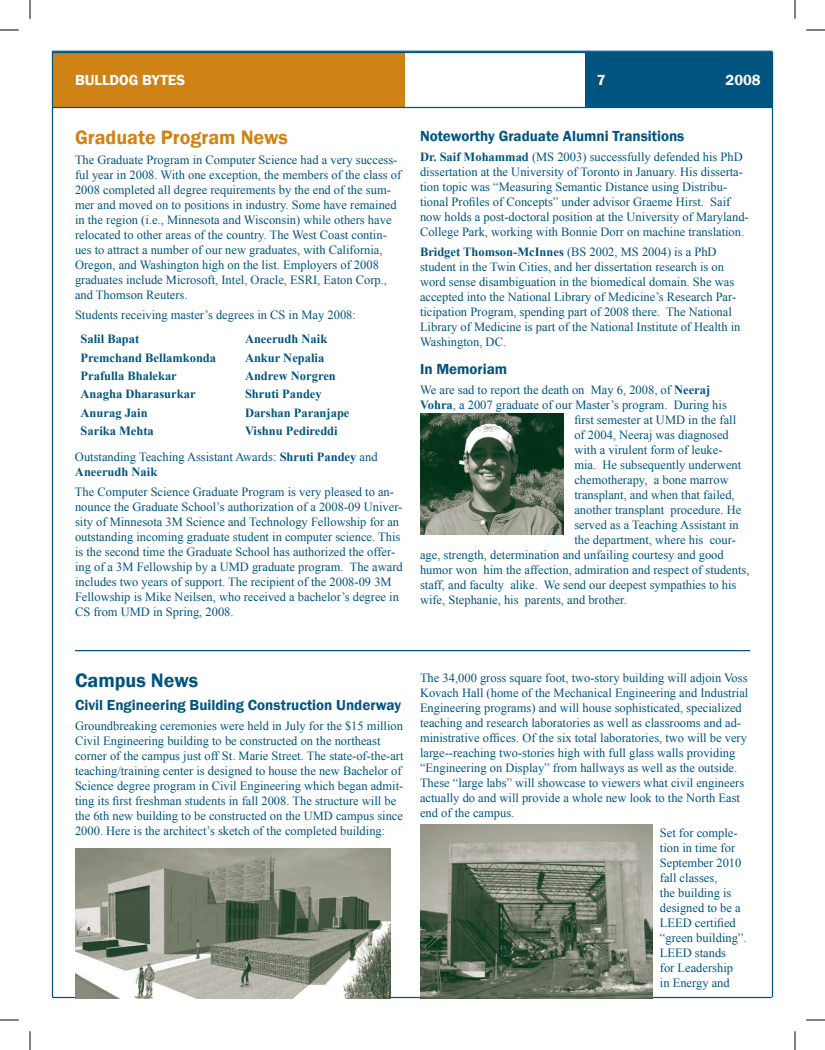
<style>
.page{position:relative;width:825px;height:1050px;background:#fff}
.page>*{position:absolute;margin:0;border:0;box-sizing:border-box;transform-origin:0 0}
.t1{font:600 20px "Franklin Gothic";color:#d08315}
.t2{font:600 20px "Franklin Gothic";color:#005480}
.t3{font:600 15px "Franklin Gothic";color:#005480}
.t4{font:600 15px "Franklin Gothic";color:#fff}
.t5{font:12.5px/15px "Times New Roman";color:#005480}
.t6{font:700 12.5px "Times New Roman";color:#005480}
.s1{font-weight:700}
</style>
<div class="page">
<div style="left:52px;top:52px;width:353px;height:56px;background:#d08315"></div>
<div style="left:585px;top:52px;width:187px;height:56px;background:#005480"></div>
<hr style="left:52px;top:52px;width:720px;height:1px;background:#005480">
<hr style="left:52px;top:107px;width:720px;height:1px;background:#005480">
<hr style="left:52px;top:51px;width:720px;height:1px;background:#005480">
<hr style="left:772px;top:52px;width:1px;height:945px;background:#005480">
<hr style="left:52px;top:51px;width:1px;height:947px;background:#005480">
<hr style="left:52px;top:997px;width:720px;height:1px;background:#005480">
<hr style="left:75px;top:650px;width:675px;height:1px;background:#005480">
<img style="left:420px;top:414px;width:143px;height:121px">
<img style="left:75px;top:848px;width:315px;height:150px">
<img style="left:420px;top:824px;width:232px;height:175px">
<svg style="left:0;top:29px;width:19px;height:2px"></svg>
<svg style="left:806px;top:29px;width:19px;height:2px"></svg>
<svg style="left:0;top:1019px;width:19px;height:2px"></svg>
<svg style="left:806px;top:1019px;width:19px;height:2px"></svg>
<svg style="left:29px;top:0;width:2px;height:19px"></svg>
<svg style="left:29px;top:1031px;width:2px;height:19px"></svg>
<svg style="left:794px;top:0;width:2px;height:19px"></svg>
<svg style="left:794px;top:1031px;width:2px;height:19px"></svg>
<p class="t4" style="left:75px;top:71px;width:112px">BULLDOG BYTES</p>
<p class="t4" style="left:597px;top:71px;width:10px">7</p>
<p class="t4" style="left:726px;top:71px;width:37px">2008</p>
<h1 class="t1" style="left:75px;top:125px;width:215px">Graduate Program News</h1>
<p class="t5" style="left:75px;top:152px;width:328px">The Graduate Program in Computer Science had a very success&shy;ful year in 2008. With one exception, the members of the class of 2008 completed all degree requirements by the end of the sum&shy;mer and moved on to positions in industry. Some have remained in the region (i.e., Minnesota and Wisconsin) while others have relocated to other areas of the country. The West Coast contin&shy;ues to attract a number of our new graduates, with California, Oregon, and Washington high on the list. Employers of 2008 graduates include Microsoft, Intel, Oracle, ESRI, Eaton Corp., and Thomson Reuters.</p>
<p class="t5" style="left:75px;top:307px;width:282px">Students receiving master’s degrees in CS in May 2008:</p>
<p class="t6" style="left:81px;top:330px;width:60px">Salil Bapat</p>
<p class="t6" style="left:245px;top:330px;width:84px">Aneerudh Naik</p>
<p class="t6" style="left:81px;top:349px;width:137px">Premchand Bellamkonda</p>
<p class="t6" style="left:245px;top:349px;width:81px">Ankur Nepalia</p>
<p class="t6" style="left:81px;top:367px;width:98px">Prafulla Bhalekar</p>
<p class="t6" style="left:245px;top:367px;width:92px">Andrew Norgren</p>
<p class="t6" style="left:81px;top:386px;width:116px">Anagha Dharasurkar</p>
<p class="t6" style="left:245px;top:386px;width:78px">Shruti Pandey</p>
<p class="t6" style="left:81px;top:404px;width:69px">Anurag Jain</p>
<p class="t6" style="left:245px;top:404px;width:106px">Darshan Paranjape</p>
<p class="t6" style="left:81px;top:423px;width:75px">Sarika Mehta</p>
<p class="t5" style="left:75px;top:418px;width:304px;line-height:25.6px;text-indent:170px"><span class="s1">Vishnu Pedireddi<br></span>Outstanding Teaching Assistant Awards: <span class="s1">Shruti Pandey</span> and</p>
<p class="t6" style="left:75px;top:463px;width:84px">Aneerudh Naik</p>
<p class="t5" style="left:75px;top:484px;width:329px">The Computer Science Graduate Program is very pleased to an&shy;nounce the Graduate School’s authorization of a 2008-09 Univer&shy;sity of Minnesota 3M Science and Technology Fellowship for an outstanding incoming graduate student in computer science. This is the second time the Graduate School has authorized the offer&shy;ing of a 3M Fellowship by a UMD graduate program. The award includes two years of support. The recipient of the 2008-09 3M Fellowship is Mike Neilsen, who received a bachelor’s degree in CS from UMD in Spring, 2008.</p>
<p class="t3" style="left:420px;top:127px;width:266px">Noteworthy Graduate Alumni Transitions</p>
<p class="t5" style="left:420px;top:149px;width:330px"><span class="s1">Dr. Saif Mohammad</span> (MS 2003) successfully defended his PhD dissertation at the University of Toronto in January. His disserta&shy;tion topic was “Measuring Semantic Distance using Distribu&shy;tional Profiles of Concepts” under advisor Graeme Hirst. Saif now holds a post-doctoral position at the University of Maryland-College Park, working with Bonnie Dorr on machine translation.</p>
<p class="t5" style="left:420px;top:244px;width:322px"><span class="s1">Bridget Thomson-McInnes</span> (BS 2002, MS 2004) is a PhD student in the Twin Cities, and her dissertation research is on word sense disambiguation in the biomedical domain. She was accepted into the National Library of Medicine’s Research Par&shy;ticipation Program, spending part of 2008 there. The National Library of Medicine is part of the National Institute of Health in Washington, DC.</p>
<p class="t3" style="left:420px;top:360px;width:89px">In Memoriam</p>
<p class="t5" style="left:420px;top:382px;width:292px">We are sad to report the death on May 6, 2008, of <span class="s1">Neeraj</span></p>
<p class="t5" style="left:420px;top:397px;width:308px"><span class="s1">Vohra</span>, a 2007 graduate of our Master’s program. During his</p>
<p class="t5" style="left:574px;top:412px;width:163px">first semester at UMD in the fall</p>
<p class="t5" style="left:574px;top:427px;width:156px">of 2004, Neeraj was diagnosed</p>
<p class="t5" style="left:574px;top:442px;width:150px">with a virulent form of leuke-</p>
<p class="t5" style="left:574px;top:457px;width:168px">mia. He subsequently underwent</p>
<p class="t5" style="left:574px;top:472px;width:156px">chemotherapy, a bone marrow</p>
<p class="t5" style="left:574px;top:487px;width:162px">transplant, and when that failed,</p>
<p class="t5" style="left:574px;top:502px;width:168px">another transplant procedure. He</p>
<p class="t5" style="left:574px;top:517px;width:166px">served as a Teaching Assistant in</p>
<p class="t5" style="left:574px;top:532px;width:163px">the department, where his cour-</p>
<p class="t5" style="left:420px;top:547px;width:305px">age, strength, determination and unfailing courtesy and good</p>
<p class="t5" style="left:420px;top:562px;width:331px">humor won him the affection, admiration and respect of students,</p>
<p class="t5" style="left:420px;top:577px;width:318px">staff, and faculty alike. We send our deepest sympathies to his</p>
<p class="t5" style="left:420px;top:592px;width:208px">wife, Stephanie, his parents, and brother.</p>
<h1 class="t2" style="left:75px;top:668px;width:125px">Campus News</h1>
<p class="t3" style="left:75px;top:696px;width:328px">Civil Engineering Building Construction Underway</p>
<p class="t5" style="left:75px;top:718px;width:330px">Groundbreaking ceremonies were held in July for the $15 million Civil Engineering building to be constructed on the northeast corner of the campus just off St. Marie Street. The state-of-the-art teaching/training center is designed to house the new Bachelor of Science degree program in Civil Engineering which began admit&shy;ting its first freshman students in fall 2008. The structure will be the 6th new building to be constructed on the UMD campus since 2000. Here is the architect’s sketch of the completed building:</p>
<p class="t5" style="left:420px;top:670px;width:330px">The 34,000 gross square foot, two-story building will adjoin Voss Kovach Hall (home of the Mechanical Engineering and Industrial Engineering programs) and will house sophisticated, specialized teaching and research laboratories as well as classrooms and ad&shy;ministrative offices. Of the six total laboratories, two will be very large--reaching two-stories high with full glass walls providing “Engineering on Display” from hallways as well as the outside.<br>These “large labs” will showcase to viewers what civil engineers actually do and will provide a whole new look to the North East end of the campus.</p>
<p class="t5" style="left:660px;top:825px;width:88px">Set for comple&shy;tion in time for<br>September 2010 fall classes,<br>the building is designed to be a<br>LEED certified “green building”.<br>LEED stands<br>for Leadership<br>in Energy and</p>
</div>
